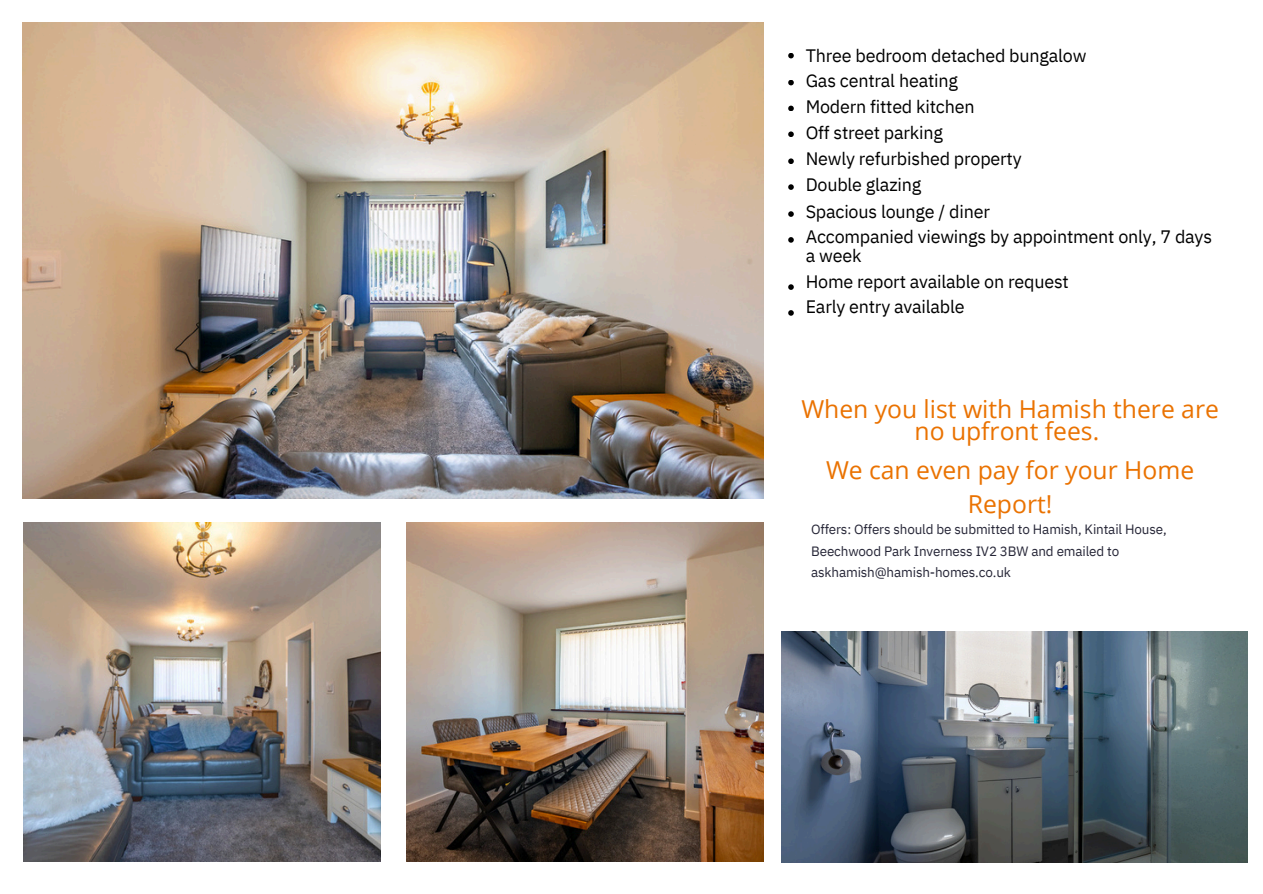
<style>
.page{position:relative;width:1263px;height:894px;background:#fff}
.page>*{position:absolute;margin:0;border:0;box-sizing:border-box;transform-origin:0 0}
.t1{font:24.75px/21.3px "Open Sans";color:#ea7200;text-align:center}
.t2{font:18px/26.1px "IBM Plex Sans";letter-spacing:-.01em;color:#000}
.t3{font:13.5px/21.3px "IBM Plex Sans";letter-spacing:-.01em;color:#262637}
</style>
<div class="page">
<svg style="left:788px;top:53px;width:6px;height:5px"></svg>
<svg style="left:788px;top:80px;width:6px;height:5px"></svg>
<svg style="left:788px;top:106px;width:6px;height:5px"></svg>
<svg style="left:788px;top:131px;width:6px;height:6px"></svg>
<svg style="left:788px;top:158px;width:6px;height:6px"></svg>
<svg style="left:788px;top:184px;width:6px;height:6px"></svg>
<svg style="left:788px;top:211px;width:6px;height:6px"></svg>
<svg style="left:788px;top:237px;width:6px;height:6px"></svg>
<svg style="left:788px;top:284px;width:6px;height:6px"></svg>
<svg style="left:788px;top:310px;width:6px;height:5px"></svg>
<img style="left:22px;top:22px;width:742px;height:476px">
<img style="left:406px;top:522px;width:357px;height:339px">
<img style="left:24px;top:522px;width:356px;height:339px">
<img style="left:781px;top:631px;width:466px;height:231px">
<p class="t2" style="left:806px;top:42px;width:282px">Three bedroom detached bungalow<br>Gas central heating<br>Modern fitted kitchen<br>Off street parking<br>Newly refurbished property<br>Double glazing<br>Spacious lounge / diner</p>
<p class="t2" style="left:806px;top:226px;width:408px;line-height:19.2px">Accompanied viewings by appointment only, 7 days a week</p>
<p class="t2" style="left:806px;top:269px;width:265px;line-height:24.8px">Home report available on request<br>Early entry available</p>
<h1 class="t1" style="left:801px;top:398px;width:419px">When you list with Hamish there are no upfront fees.</h1>
<h1 class="t1" style="left:826px;top:452px;width:370px;line-height:33.8px">We can even pay for your Home<br>Report!</h1>
<p class="t3" style="left:811px;top:518px;width:357px">Offers: Offers should be submitted to Hamish, Kintail House,<br>Beechwood Park Inverness IV2 3BW and emailed to askhamish@hamish-homes.co.uk</p>
</div>
